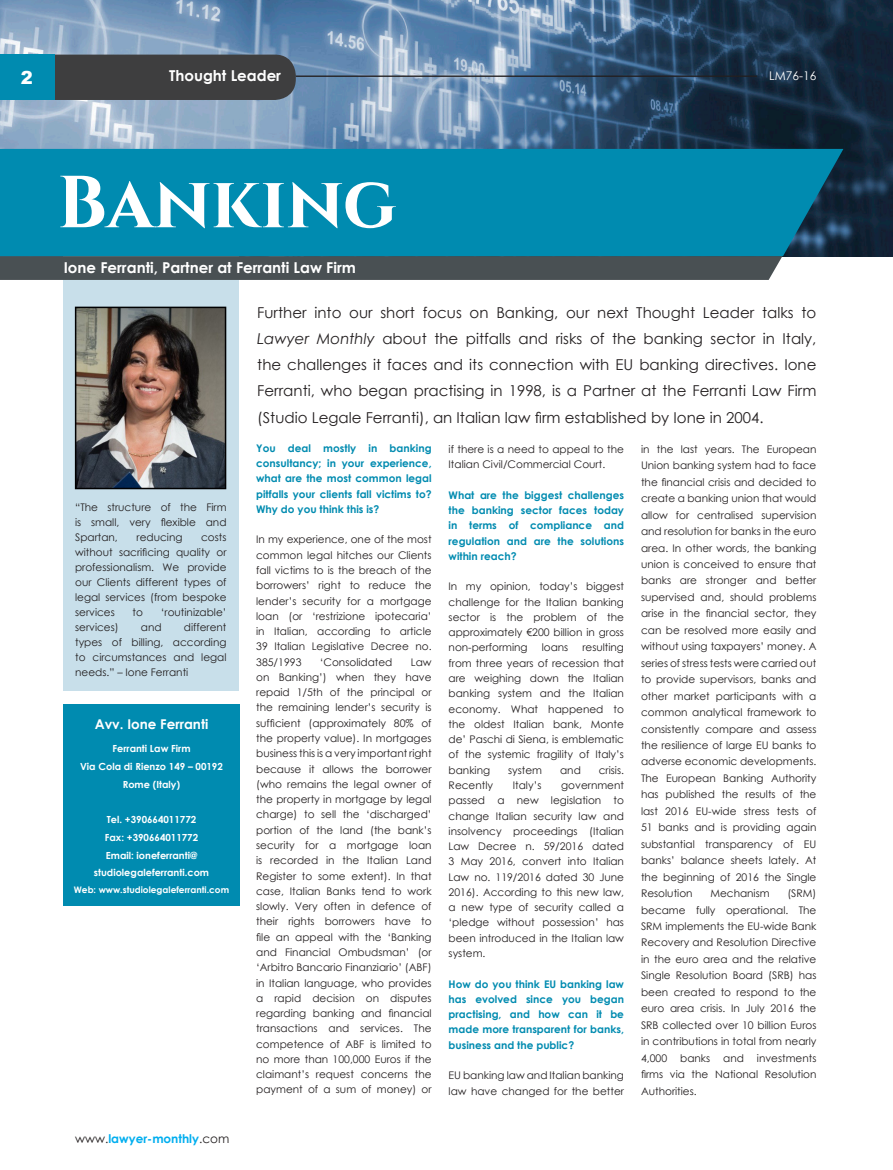
<style>
.page{position:relative;width:893px;height:1170px;background:#fff}
.page>*{position:absolute;margin:0;border:0;box-sizing:border-box;transform-origin:0 0}
.t1{font:700 73.5px "Cinzel";color:#fff}
.t2{font:900 18px "Arial";color:#fff}
.t3{font:15px/26.1px "Century Gothic";color:#231f20;text-align:justify}
.t4{font:700 15px "Century Gothic";color:#fff}
.t5{font:700 13.5px "Century Gothic";color:#fff}
.t6{font:700 12px "Century Gothic";color:#00aeef}
.t7{font:12px "Century Gothic";color:#fff}
.t8{font:10.5px/15.3px "Century Gothic";color:#231f20;text-align:justify}
.t9{font:700 10.5px/15.3px "Century Gothic";color:#008bb0;text-align:justify}
.t10{font:700 9.75px/17.7px "Century Gothic";color:#fff;text-align:center}
.t11{font:700 9px "Century Gothic";color:#fff}
.s1{font-weight:400;color:#231f20}
.s2{font-style:italic}
</style>
<div class="page">
<img style="left:0;top:0;width:893px;height:256px">
<div style="left:64px;top:200px;width:175px;height:491px;background:#c8dfea"></div>
<img style="left:78px;top:309px;width:145px;height:177px">
<div style="left:75px;top:306px;width:151px;height:183px;border:2px solid #000001"></div>
<div style="left:64px;top:704px;width:176px;height:201px;background:#008bb0"></div>
<svg style="left:0;top:256px;width:782px;height:24px"></svg>
<div style="left:0;top:149px;width:843px;height:107px;background:#008bb0"></div>
<div style="left:54px;top:55px;width:242px;height:45px;background:#3e3e3f"></div>
<div style="left:0;top:55px;width:54px;height:45px;background:#008bb0"></div>
<hr style="left:296px;top:75px;width:461px;height:2px;background:#231f20">
<p class="t2" style="left:21px;top:64px;width:14px">2</p>
<p class="t4" style="left:169px;top:64px;width:113px">Thought Leader</p>
<p class="t7" style="left:769px;top:67px;width:49px">LM76-16</p>
<p class="t1" style="left:57px;top:158px;width:341px">Banking</p>
<p class="t4" style="left:64px;top:256px;width:294px">Ione Ferranti, Partner at Ferranti Law Firm</p>
<p class="t8" style="left:75px;top:499px;width:153px">“The structure of the Firm is small, very flexible and Spartan,</p>
<p class="t8" style="left:137px;top:529px;width:47px">reducing</p>
<p class="t8" style="left:75px;top:529px;width:153px;text-indent:126px">costs without sacrificing quality or professionalism. We provide our Clients different types of legal services (from bespoke services</p>
<p class="t8" style="left:133px;top:604px;width:12px">to</p>
<p class="t8" style="left:161px;top:604px;width:67px">‘routinizable’</p>
<p class="t8" style="left:75px;top:619px;width:45px">services)</p>
<p class="t8" style="left:141px;top:619px;width:22px">and</p>
<p class="t8" style="left:75px;top:619px;width:153px;text-indent:109px">different types of billing, according to circumstances and legal needs.” – Ione Ferranti</p>
<p class="t5" style="left:95px;top:713px;width:115px">Avv. Ione Ferranti</p>
<p class="t10" style="left:113px;top:739px;width:79px">Ferranti Law Firm</p>
<p class="t10" style="left:80px;top:757px;width:144px">Via Cola di Rienzo 149 – 00192</p>
<p class="t10" style="left:123px;top:774px;width:59px">Rome (Italy)</p>
<p class="t10" style="left:107px;top:810px;width:91px">Tel. +390664011772</p>
<p class="t10" style="left:105px;top:828px;width:95px">Fax: +390664011772</p>
<p class="t10" style="left:94px;top:845px;width:117px">Email: ioneferranti@ studiolegaleferranti.com</p>
<p class="t11" style="left:74px;top:883px;width:157px">Web: www.studiolegaleferranti.com</p>
<p class="t6" style="left:75px;top:1129px;width:156px"><span class="s1">www.</span>lawyer-monthly<span class="s1">.com</span></p>
<p class="t3" style="left:257px;top:299px;width:561px">Further into our short focus on Banking, our next Thought Leader talks to <span class="s2">Lawyer Monthly</span> about the pitfalls and risks of the banking sector in Italy, the challenges it faces and its connection with EU banking directives. Ione Ferranti, who began practising in 1998, is a Partner at the Ferranti Law Firm (Studio Legale Ferranti), an Italian law firm established by Ione in 2004.</p>
<p class="t9" style="left:256px;top:440px;width:177px">You deal mostly in banking consultancy; in your experience, what are the most common legal pitfalls your clients fall victims to?<br>Why do you think this is?</p>
<p class="t8" style="left:256px;top:532px;width:177px">In my experience, one of the most common legal hitches our Clients fall victims to is the breach of the borrowers’ right to reduce the lender’s security for a mortgage loan (or ‘restrizione ipotecaria’ in Italian, according to article 39 Italian Legislative Decree no.<br>385/1993</p>
<p class="t8" style="left:320px;top:654px;width:74px">‘Consolidated</p>
<p class="t8" style="left:256px;top:654px;width:177px;text-indent:155px">Law on Banking’) when they have repaid 1/5th of the principal or the remaining lender’s security is sufficient (approximately 80% of the property value). In mortgages business this is a very important right because it allows the borrower (who remains the legal owner of the property in mortgage by legal charge) to sell the ‘discharged’ portion of the land (the bank’s security for a mortgage loan is recorded in the Italian Land Register to some extent). In that case, Italian Banks tend to work slowly. Very often in defence of their rights borrowers have to file an appeal with the ‘Banking and Financial Ombudsman’ (or ‘Arbitro Bancario Finanziario’ (ABF) in Italian language, who provides a rapid decision on disputes regarding banking and financial transactions and services. The competence of ABF is limited to no more than 100,000 Euros if the claimant’s request concerns the payment of a sum of money) or</p>
<p class="t8" style="left:449px;top:441px;width:177px">if there is a need to appeal to the<br>Italian Civil/Commercial Court.</p>
<p class="t9" style="left:449px;top:486px;width:177px">What are the biggest challenges the banking sector faces today in terms of compliance and regulation and are the solutions within reach?</p>
<p class="t8" style="left:449px;top:578px;width:177px">In my opinion, today’s biggest challenge for the Italian banking sector is the problem of the approximately €200 billion in gross non-performing</p>
<p class="t8" style="left:449px;top:639px;width:177px;text-indent:134px">resulting from three years of recession that are weighing down the Italian banking system and the Italian economy. What happened to the oldest Italian bank, Monte de’ Paschi di Siena, is emblematic of the systemic fragility of Italy’s banking</p>
<p class="t8" style="left:542px;top:639px;width:28px">loans</p>
<p class="t8" style="left:508px;top:762px;width:36px">system</p>
<p class="t8" style="left:560px;top:762px;width:22px">and</p>
<p class="t8" style="left:599px;top:762px;width:27px">crisis.</p>
<p class="t8" style="left:449px;top:777px;width:46px">Recently</p>
<p class="t8" style="left:513px;top:777px;width:30px">Italy’s</p>
<p class="t8" style="left:449px;top:777px;width:177px;text-indent:113px">government passed a new legislation to change Italian security law and insolvency proceedings (Italian Law Decree n. 59/2016 dated 3 May 2016, convert into Italian Law no. 119/2016 dated 30 June 2016). According to this new law, a new type of security called a ‘pledge without possession’ has been introduced in the Italian law system.</p>
<p class="t9" style="left:449px;top:975px;width:177px">How do you think EU banking law has evolved since you began practising, and how can it be made more transparent for banks, business and the public?</p>
<p class="t8" style="left:449px;top:1067px;width:177px">EU banking law and Italian banking law have changed for the better</p>
<p class="t8" style="left:641px;top:440px;width:177px;line-height:16.5px">in the last years. The European Union banking system had to face the financial crisis and decided to create a banking union that would allow for centralised supervision and resolution for banks in the euro area. In other words, the banking union is conceived to ensure that banks are stronger and better supervised and, should problems arise in the financial sector, they can be resolved more easily and without using taxpayers’ money. A series of stress tests were carried out to provide supervisors, banks and other market participants with a common analytical framework to consistently compare and assess the resilience of large EU banks to adverse economic developments.<br>The European Banking Authority has published the results of the last 2016 EU-wide stress tests of 51 banks and is providing again substantial transparency of EU banks’ balance sheets lately. At the beginning of 2016 the Single Resolution</p>
<p class="t8" style="left:641px;top:884px;width:177px;line-height:16.5px;text-indent:146px">(SRM) became fully operational. The SRM implements the EU-wide Bank Recovery and Resolution Directive in the euro area and the relative Single Resolution Board (SRB) has been created to respond to the euro area crisis. In July 2016 the SRB collected over 10 billion Euros in contributions in total from nearly 4,000 banks and investments firms via the National Resolution Authorities.</p>
<p class="t8" style="left:710px;top:885px;width:61px">Mechanism</p>
</div>
